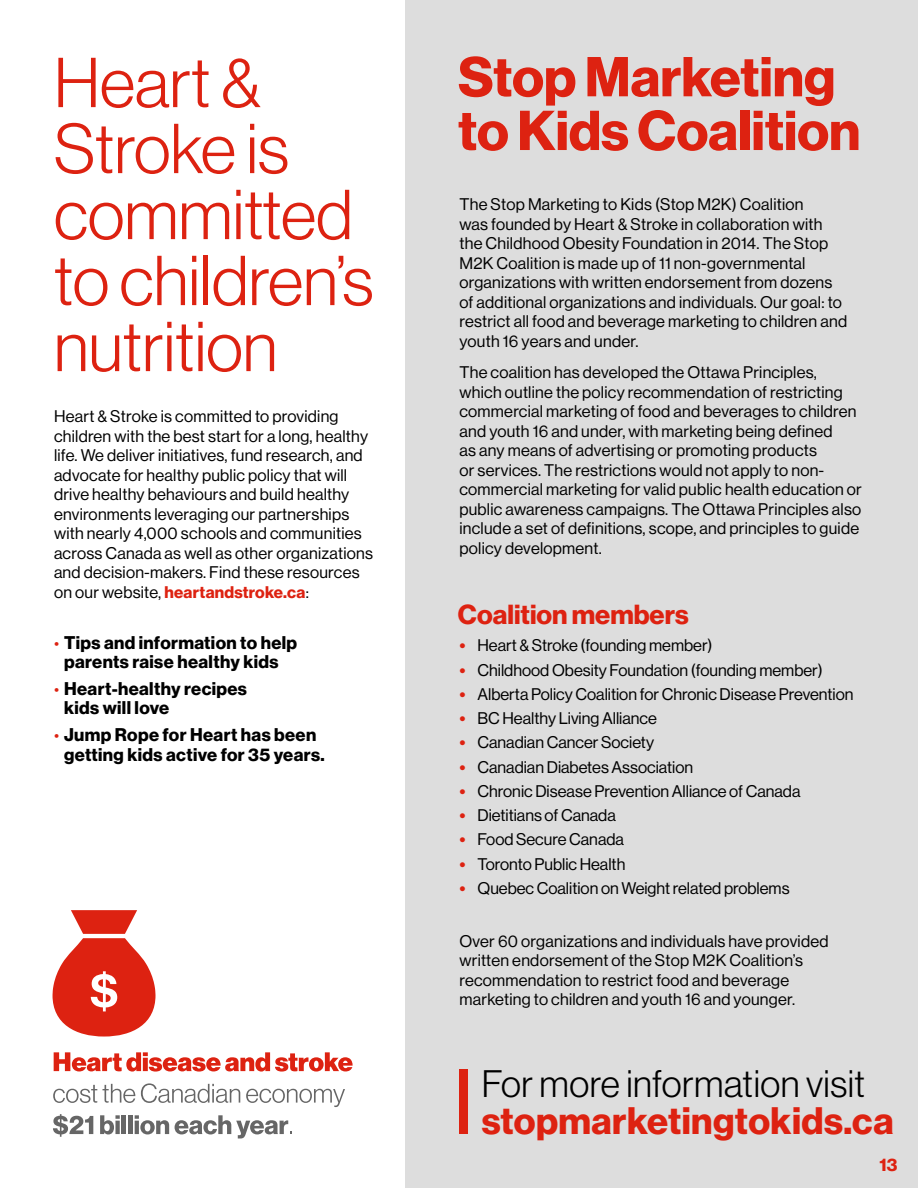
<style>
.page{position:relative;width:918px;height:1188px;background:#fff}
.page>*{position:absolute;margin:0;border:0;box-sizing:border-box;transform-origin:0 0}
.MainHeading{font:69px/66px "N Haas Grotesk DS Std 45 Lt";color:#d21}
.t1{font:54.9px/53.7px "N Haas Grotesk DS Std 75 Bd";color:#d21}
.t2{font:37.5px/37.5px "N Haas Grotesk DS Std 45 Lt";letter-spacing:.01em;color:#000}
.t3{font:27px "N Haas Grotesk DS Std 75 Bd";color:#d21}
.t4{font:18px/19.5px "N Haas Grotesk DS Std 75 Bd";letter-spacing:.02em;color:#000;text-align:center}
.t5{font:17.7px "N Haas Grotesk DS Std 75 Bd";color:#d21}
.Paragraph_Style_1{font:16.5px/19.5px "N Haas Grotesk DS Std 55 Rg";letter-spacing:.015em;color:#000}
.s1{font-family:"N Haas Grotesk DS Std 75 Bd";color:#d21}
.s2{font-family:"N Haas Grotesk TX Std 55 Rg";font-size:15px;color:#d21}
</style>
<div class="page">
<div style="left:405px;top:0;width:513px;height:1188px;background:#ddd"></div>
<div style="left:459px;top:1070px;width:9px;height:64px;background:#d21"></div>
<svg style="left:54px;top:1052px;width:299px;height:20px"></svg>
<svg style="left:53px;top:1084px;width:82px;height:19px"></svg>
<svg style="left:141px;top:1083px;width:99px;height:20px"></svg>
<svg style="left:246px;top:1089px;width:99px;height:18px"></svg>
<svg style="left:53px;top:1114px;width:40px;height:23px"></svg>
<svg style="left:100px;top:1115px;width:20px;height:19px"></svg>
<div style="left:115px;top:1121px;width:5px;height:13px;background:#666"></div>
<hr style="left:122px;top:1115px;width:4px;height:19px;background:#666">
<div style="left:128px;top:1115px;width:5px;height:19px;background:#666"></div>
<svg style="left:135px;top:1115px;width:34px;height:19px"></svg>
<svg style="left:175px;top:1115px;width:117px;height:24px"></svg>
<svg style="left:53px;top:910px;width:103px;height:127px"></svg>
<p class="MainHeading" style="left:54px;top:50px;width:321px">Heart &amp;<br>Stroke is committed to children’s nutrition</p>
<p class="Paragraph_Style_1" style="left:54px;top:407px;width:320px">Heart &amp; Stroke is committed to providing children with the best start for a long, healthy life. We deliver initiatives, fund research, and advocate for healthy public policy that will drive healthy behaviours and build healthy environments leveraging our partnerships with nearly 4,000 schools and communities across Canada as well as other organizations and decision-makers. Find these resources on our website, <span class="s1">heartandstroke.ca</span>:</p>
<p class="t4" style="left:54px;top:633px;width:245px"><span class="s2">•</span> Tips and information to help parents raise healthy kids</p>
<p class="t4" style="left:64px;top:679px;width:184px;text-align:left;text-indent:-10px"><span class="s2">•</span> Heart-healthy recipes kids will love</p>
<p class="t4" style="left:54px;top:725px;width:272px"><span class="s2">•</span> Jump Rope for Heart has been getting kids active for 35 years.</p>
<p class="t1" style="left:458px;top:51px;width:404px">Stop Marketing to Kids Coalition</p>
<p class="Paragraph_Style_1" style="left:459px;top:195px;width:389px">The Stop Marketing to Kids (Stop M2K) Coalition<br>was founded by Heart &amp; Stroke in collaboration with the Childhood Obesity Foundation in 2014. The Stop M2K Coalition is made up of 11 non-governmental organizations with written endorsement from dozens of additional organizations and individuals. Our goal: to restrict all food and beverage marketing to children and youth 16 years and under.</p>
<p class="Paragraph_Style_1" style="left:459px;top:363px;width:404px">The coalition has developed the Ottawa Principles, which outline the policy recommendation of restricting commercial marketing of food and beverages to children and youth 16 and under, with marketing being defined<br>as any means of advertising or promoting products<br>or services. The restrictions would not apply to non&shy;commercial marketing for valid public health education or public awareness campaigns. The Ottawa Principles also include a set of definitions, scope, and principles to guide policy development.</p>
<p class="t3" style="left:458px;top:599px;width:232px">Coalition members</p>
<p class="Paragraph_Style_1" style="left:459px;top:636px;width:255px"><span class="s1">•</span> Heart &amp; Stroke (founding member)</p>
<p class="Paragraph_Style_1" style="left:459px;top:660px;width:365px"><span class="s1">•</span> Childhood Obesity Foundation (founding member)</p>
<p class="Paragraph_Style_1" style="left:459px;top:685px;width:396px"><span class="s1">•</span> Alberta Policy Coalition for Chronic Disease Prevention</p>
<p class="Paragraph_Style_1" style="left:459px;top:709px;width:199px"><span class="s1">•</span> BC Healthy Living Alliance</p>
<p class="Paragraph_Style_1" style="left:459px;top:733px;width:196px"><span class="s1">•</span> Canadian Cancer Society</p>
<p class="Paragraph_Style_1" style="left:459px;top:757px;width:235px"><span class="s1">•</span> Canadian Diabetes Association</p>
<p class="Paragraph_Style_1" style="left:459px;top:781px;width:343px"><span class="s1">•</span> Chronic Disease Prevention Alliance of Canada</p>
<p class="Paragraph_Style_1" style="left:459px;top:806px;width:158px"><span class="s1">•</span> Dietitians of Canada</p>
<p class="Paragraph_Style_1" style="left:459px;top:830px;width:166px"><span class="s1">•</span> Food Secure Canada</p>
<p class="Paragraph_Style_1" style="left:459px;top:854px;width:167px"><span class="s1">•</span> Toronto Public Health</p>
<p class="Paragraph_Style_1" style="left:459px;top:878px;width:332px"><span class="s1">•</span> Quebec Coalition on Weight related problems</p>
<p class="Paragraph_Style_1" style="left:459px;top:931px;width:371px">Over 60 organizations and individuals have provided written endorsement of the Stop M2K Coalition’s recommendation to restrict food and beverage marketing to children and youth 16 and younger.</p>
<p class="t2" style="left:482px;top:1065px;width:414px">For more information visit <span class="s1">stopmarketingtokids.ca</span></p>
<p class="t5" style="left:879px;top:1155px;width:20px">13</p>
</div>
